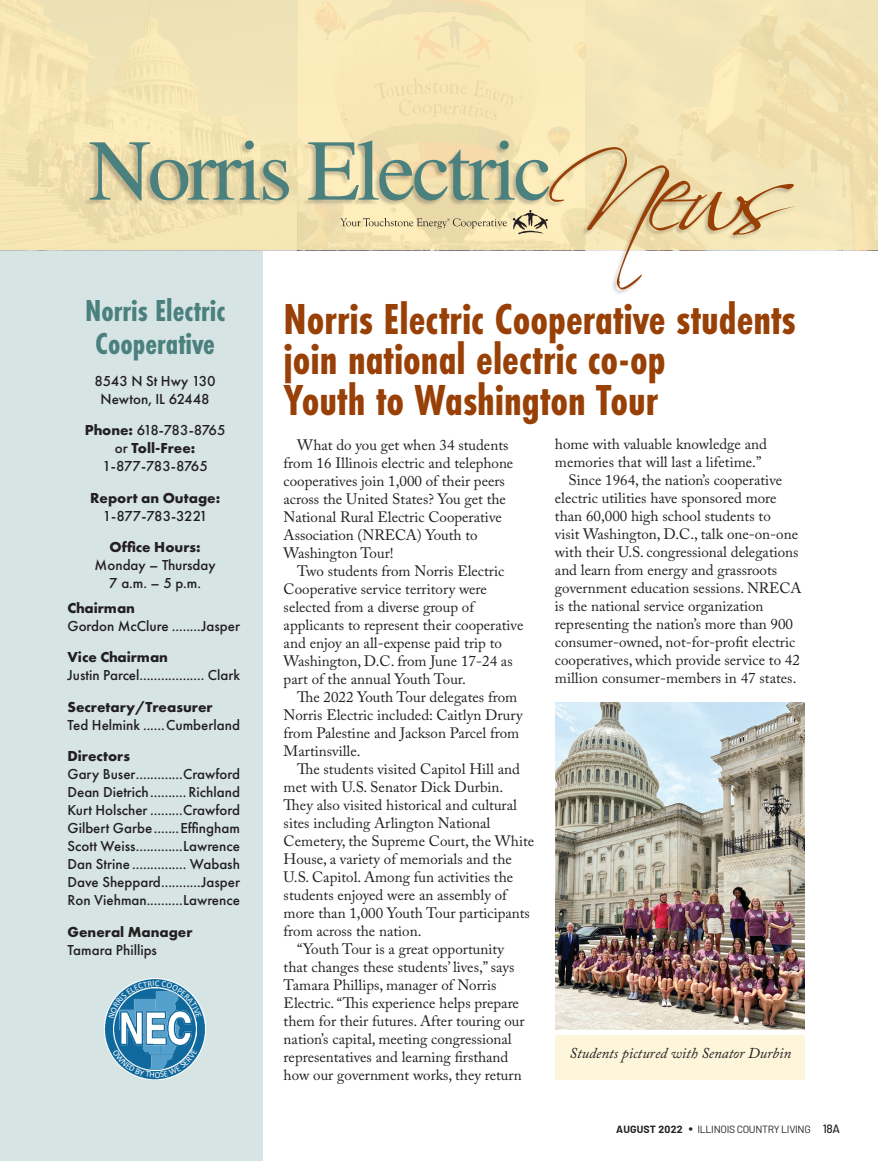
<style>
.page{position:relative;width:878px;height:1161px;background:#fff}
.page>*{position:absolute;margin:0;border:0;box-sizing:border-box;transform-origin:0 0}
.Head{font:700 45px/40.5px "Futura PT Cond";color:#984006}
.Head-2{font:700 31.5px/33px "Futura PT Cond";color:#4a807d;text-align:center}
.Text{font:15px/18px "Adobe Caslon Pro";color:#231f20}
.Text-2{font:500 15px "Futura PT";color:#231f20}
.Text-3{font:700 15px "Futura PT";color:#231f20}
.Text-4{font:500 15px/18px "Futura PT";letter-spacing:-.035em;color:#231f20;text-align:center}
.Cutline{font:italic 15px "Adobe Caslon Pro";color:#231f20}
.Text-5{font:500 15px "Futura PT";letter-spacing:-.055em;color:#231f20}
.t1{font:10.5px "Barlow";letter-spacing:-.03em;color:#231f20}
.s1{font-weight:700}
.s2{font-size:15px}
.s3{font-weight:500;font-size:12px}
</style>
<div class="page">
<div style="left:555px;top:1035px;width:250px;height:44px;background:#fef6da"></div>
<div style="left:0;top:249px;width:262px;height:912px;background:#d6e4e4"></div>
<img style="left:105px;top:978px;width:101px;height:102px">
<img style="left:114px;top:1018px;width:82px;height:31px">
<img style="left:119px;top:1018px;width:61px;height:31px">
<img style="left:120px;top:1018px;width:72px;height:28px">
<img style="left:555px;top:703px;width:249px;height:327px">
<div style="left:0;top:0;width:878px;height:250px;background:#f4e5b6"></div>
<svg style="left:90px;top:141px;width:705px;height:149px"></svg>
<svg style="left:108px;top:980px;width:94px;height:38px"></svg>
<svg style="left:113px;top:1049px;width:84px;height:29px"></svg>
<p class="Head-2" style="left:85px;top:294px;width:142px">Norris Electric<br>Cooperative</p>
<p class="Text-2" style="left:94px;top:372px;width:123px">8543 N St Hwy 130</p>
<p class="Text-2" style="left:101px;top:390px;width:111px">Newton, IL 62448</p>
<p class="Text-5" style="left:85px;top:421px;width:142px"><span class="s1">Phone:</span> 618-783-8765</p>
<p class="Text-4" style="left:102px;top:439px;width:107px">or <span class="s1">Toll-Free:<br></span>1-877-783-8765</p>
<p class="Text-3" style="left:90px;top:488px;width:132px">Report an Outage:</p>
<p class="Text-4" style="left:103px;top:507px;width:106px">1-877-783-3221</p>
<p class="Text-3" style="left:110px;top:537px;width:93px">Office Hours:</p>
<p class="Text-2" style="left:95px;top:556px;width:122px">Monday – Thursday</p>
<p class="Text-2" style="left:109px;top:574px;width:93px">7 a.m. – 5 p.m.</p>
<p class="Text-3" style="left:67px;top:598px;width:69px">Chairman</p>
<p class="Text-2" style="left:67px;top:617px;width:174px">Gordon McClure ........Jasper</p>
<p class="Text-3" style="left:67px;top:648px;width:102px">Vice Chairman</p>
<p class="Text-2" style="left:67px;top:666px;width:174px">Justin Parcel.................. Clark</p>
<p class="Text-3" style="left:67px;top:697px;width:147px">Secretary/Treasurer</p>
<p class="Text-2" style="left:67px;top:716px;width:174px">Ted Helmink ......Cumberland</p>
<p class="Text-3" style="left:67px;top:747px;width:64px">Directors</p>
<p class="Text-2" style="left:67px;top:765px;width:174px">Gary Buser.............Crawford</p>
<p class="Text-2" style="left:67px;top:783px;width:174px">Dean Dietrich.......... Richland</p>
<p class="Text-2" style="left:67px;top:801px;width:174px">Kurt Holscher .........Crawford</p>
<p class="Text-2" style="left:67px;top:819px;width:174px">Gilbert Garbe.......Effingham</p>
<p class="Text-2" style="left:67px;top:837px;width:174px">Scott Weiss.............Lawrence</p>
<p class="Text-2" style="left:67px;top:855px;width:174px">Dan Strine ............... Wabash</p>
<p class="Text-2" style="left:67px;top:873px;width:174px">Dave Sheppard...........Jasper</p>
<p class="Text-2" style="left:67px;top:891px;width:174px">Ron Viehman..........Lawrence</p>
<p class="Text-3" style="left:67px;top:922px;width:127px">General Manager</p>
<p class="Text-2" style="left:67px;top:941px;width:91px">Tamara Phillips</p>
<p class="Head" style="left:284px;top:299px;width:513px">Norris Electric Cooperative students join national electric co-op<br>Youth to Washington Tour</p>
<p class="Text" style="left:284px;top:435px;width:231px;text-indent:14px">What do you get when 34 students from 16 Illinois electric and telephone cooperatives join 1,000 of their peers across the United States? You get the National Rural Electric Cooperative Association (NRECA) Youth to Washington Tour!</p>
<p class="Text" style="left:284px;top:561px;width:241px;text-indent:14px">Two students from Norris Electric Cooperative service territory were selected from a diverse group of applicants to represent their cooperative and enjoy an all-expense paid trip to Washington, D.C. from June 17-24 as part of the annual Youth Tour.</p>
<p class="Text" style="left:284px;top:687px;width:240px;text-indent:14px">The 2022 Youth Tour delegates from<br>Norris Electric included: Caitlyn Drury from Palestine and Jackson Parcel from<br>Martinsville.</p>
<p class="Text" style="left:284px;top:759px;width:252px;text-indent:14px">The students visited Capitol Hill and met with U.S. Senator Dick Durbin.<br>They also visited historical and cultural sites including Arlington National Cemetery, the Supreme Court, the White House, a variety of memorials and the U.S. Capitol. Among fun activities the students enjoyed were an assembly of more than 1,000 Youth Tour participants from across the nation.</p>
<p class="Text" style="left:284px;top:939px;width:242px;text-indent:14px">“Youth Tour is a great opportunity that changes these students’ lives,” says Tamara Phillips, manager of Norris Electric. “This experience helps prepare them for their futures. After touring our nation’s capital, meeting congressional representatives and learning firsthand how our government works, they return</p>
<p class="Text" style="left:555px;top:435px;width:213px">home with valuable knowledge and memories that will last a lifetime.”</p>
<p class="Text" style="left:555px;top:471px;width:248px;text-indent:14px">Since 1964, the nation’s cooperative electric utilities have sponsored more than 60,000 high school students to<br>visit Washington, D.C., talk one-on-one with their U.S. congressional delegations and learn from energy and grassroots government education sessions. NRECA is the national service organization representing the nation’s more than 900 consumer-owned, not-for-profit electric cooperatives, which provide service to 42 million consumer-members in 47 states.</p>
<p class="Cutline" style="left:569px;top:1044px;width:223px">Students pictured with Senator Durbin</p>
<p class="t1" style="left:616px;top:1123px;width:225px"><span class="s1">AUGUST 2022</span> <span class="s2">•</span> ILLINOIS COUNTRY LIVING <span class="s3">18A</span></p>
</div>
